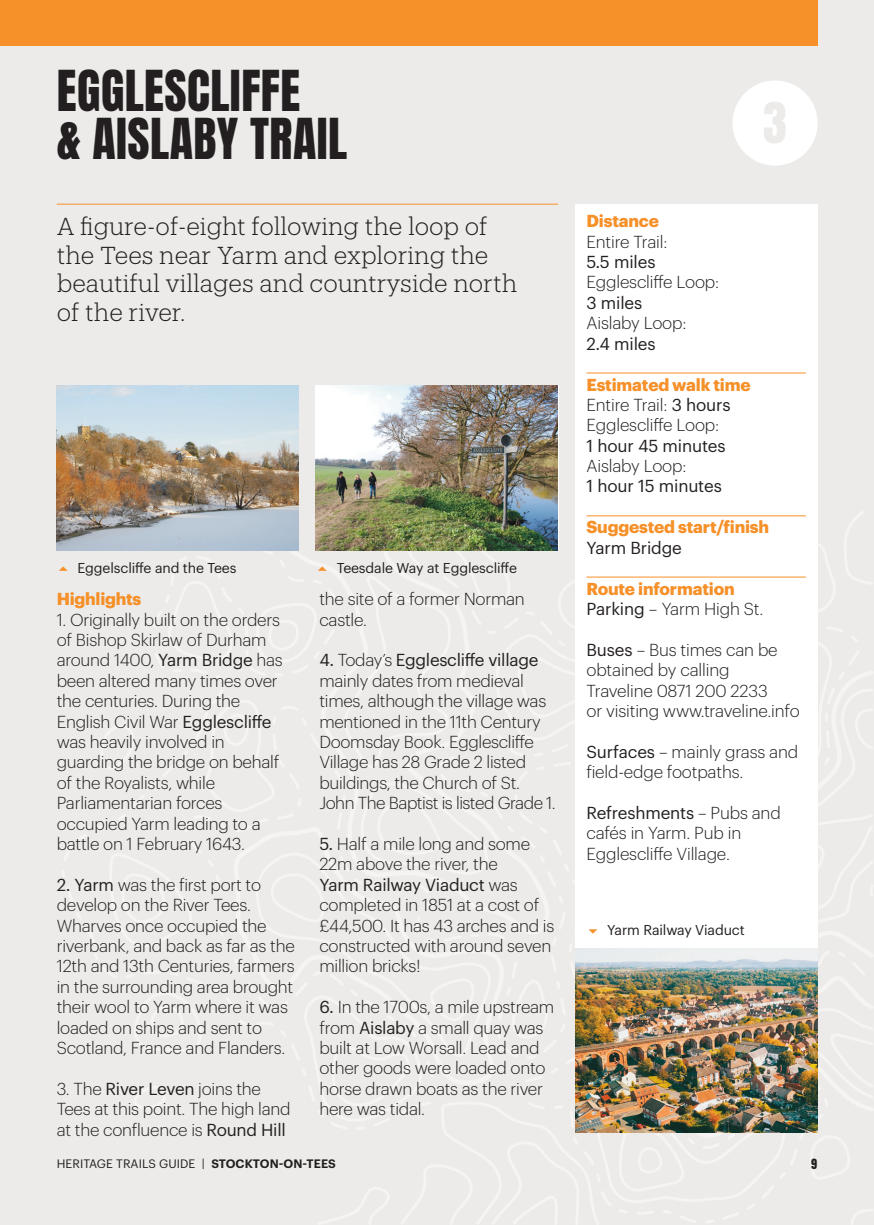
<style>
.page{position:relative;width:874px;height:1225px;background:#fff}
.page>*{position:absolute;margin:0;border:0;box-sizing:border-box;transform-origin:0 0}
.t1{font:48px/48px "Anton";letter-spacing:.01em;color:#231f20}
.t2{font:48px "Anton";color:#ecebe9}
.t3{font:300 24px/28.8px "Produkt";color:#231f20}
.t4{font:300 17px/20.4px "Graphik";letter-spacing:-.015em;color:#231f20}
.t5{font:700 17px/20.2px "Graphik";letter-spacing:-.01em;color:#f69029}
.t6{font:17px "Graphik";letter-spacing:-.01em;color:#231f20}
.t7{font:14px "Graphik";letter-spacing:-.01em;color:#231f20}
.t8{font:12px "Graphik";letter-spacing:.005em;color:#231f20}
.t9{font:12px "Anton";color:#231f20}
.s1{font-weight:400}
.s2{font-weight:700;color:#f69029}
.s3{font-weight:400;color:#231f20}
.s4{font-weight:300;color:#231f20}
.s5{font-weight:600}
</style>
<div class="page">
<div style="left:17px;top:0;width:856px;height:1225px;background:#ecebe9"></div>
<hr style="left:57px;top:204px;width:500px;height:1px;background:#f69029">
<div style="left:732px;top:81px;width:85px;height:85px;background:#fff;border-radius:50%"></div>
<div style="left:574px;top:204px;width:242px;height:907px;background:#fff"></div>
<img style="left:57px;top:386px;width:242px;height:164px">
<img style="left:316px;top:386px;width:241px;height:164px">
<div style="left:0;top:0;width:17px;height:1225px;background:#ecebe9"></div>
<div style="left:0;top:0;width:817px;height:45px;background:#f69029"></div>
<img style="left:574px;top:949px;width:242px;height:183px">
<hr style="left:586px;top:372px;width:219px;height:1px;background:#f69029">
<hr style="left:586px;top:515px;width:219px;height:1px;background:#f69029">
<hr style="left:586px;top:576px;width:219px;height:1px;background:#f69029">
<h1 class="t1" style="left:57px;top:75px;width:292px">EGGLESCLIFFE<br>&amp; AISLABY TRAIL</h1>
<h2 class="t3" style="left:57px;top:213px;width:462px">A figure-of-eight following the loop of the Tees near Yarm and exploring the beautiful villages and countryside north of the river.</h2>
<p class="t7" style="left:77px;top:562px;width:160px">Eggelscliffe and the Tees</p>
<p class="t7" style="left:336px;top:562px;width:182px">Teesdale Way at Egglescliffe</p>
<p class="t5" style="left:57px;top:590px;width:86px">Highlights</p>
<p class="t4" style="left:57px;top:610px;width:227px">1. Originally built on the orders of Bishop Skirlaw of Durham around 1400, <span class="s1">Yarm Bridge</span> has been altered many times over the centuries. During the<br>English Civil War <span class="s1">Egglescliffe </span>was heavily involved in guarding the bridge on behalf of the Royalists, while<br>Parliamentarian forces occupied Yarm leading to a battle on 1 February 1643.</p>
<p class="t4" style="left:57px;top:875px;width:239px"><span class="s1">2. Yarm</span> was the first port to develop on the River Tees.<br>Wharves once occupied the riverbank, and back as far as the<br>12th and 13th Centuries, farmers in the surrounding area brought their wool to Yarm where it was loaded on ships and sent to<br>Scotland, France and Flanders.</p>
<p class="t4" style="left:57px;top:1079px;width:235px">3. The <span class="s1">River Leven</span> joins the<br>Tees at this point. The high land at the confluence is <span class="s1">Round Hill</span></p>
<p class="t4" style="left:319px;top:590px;width:207px">the site of a former Norman castle.</p>
<p class="t4" style="left:319px;top:651px;width:237px"><span class="s1">4.</span> Today’s <span class="s1">Egglescliffe village </span>mainly dates from medieval times, although the village was mentioned in the 11th Century<br>Doomsday Book. Egglescliffe<br>Village has 28 Grade 2 listed buildings, the Church of St.<br>John The Baptist is listed Grade 1.</p>
<p class="t4" style="left:319px;top:835px;width:236px"><span class="s1">5.</span> Half a mile long and some<br>22m above the river, the<br><span class="s1">Yarm Railway Viaduct</span> was completed in 1851 at a cost of £44,500. It has 43 arches and is constructed with around seven million bricks!</p>
<p class="t4" style="left:319px;top:998px;width:236px"><span class="s1">6.</span> In the 1700s, a mile upstream from <span class="s1">Aislaby</span> a small quay was built at Low Worsall. Lead and other goods were loaded onto horse drawn boats as the river here was tidal.</p>
<h1 class="t2" style="left:762px;top:101px;width:25px">3</h1>
<p class="t5" style="left:586px;top:212px;width:74px">Distance</p>
<p class="t4" style="left:586px;top:232px;width:82px">Entire Trail:</p>
<p class="t6" style="left:586px;top:255px;width:70px">5.5 miles</p>
<p class="t4" style="left:586px;top:273px;width:134px">Egglescliffe Loop:</p>
<p class="t6" style="left:586px;top:295px;width:57px">3 miles</p>
<p class="t4" style="left:586px;top:314px;width:101px">Aislaby Loop:</p>
<p class="t6" style="left:586px;top:336px;width:71px">2.4 miles</p>
<p class="t4" style="left:586px;top:375px;width:166px"><span class="s2">Estimated walk time<br></span>Entire Trail: <span class="s1">3 hours<br></span>Egglescliffe Loop:</p>
<p class="t6" style="left:586px;top:438px;width:140px">1 hour 45 minutes</p>
<p class="t4" style="left:586px;top:457px;width:101px">Aislaby Loop:</p>
<p class="t6" style="left:586px;top:479px;width:137px">1 hour 15 minutes</p>
<p class="t5" style="left:586px;top:518px;width:184px">Suggested start/finish</p>
<p class="t6" style="left:586px;top:540px;width:97px">Yarm Bridge</p>
<p class="t5" style="left:586px;top:579px;width:178px">Route information<br><span class="s3">Parking</span> <span class="s4">– Yarm High St.</span></p>
<p class="t4" style="left:586px;top:640px;width:215px"><span class="s1">Buses</span> – Bus times can be obtained by calling<br>Traveline 0871 200 2233<br>or visiting www.traveline.info</p>
<p class="t4" style="left:586px;top:742px;width:213px"><span class="s1">Surfaces</span> – mainly grass and field-edge footpaths.</p>
<p class="t4" style="left:586px;top:803px;width:196px"><span class="s1">Refreshments</span> – Pubs and cafés in Yarm. Pub in<br>Egglescliffe Village.</p>
<p class="t7" style="left:607px;top:924px;width:139px">Yarm Railway Viaduct</p>
<p class="t8" style="left:57px;top:1158px;width:280px">HERITAGE TRAILS GUIDE | <span class="s5">STOCKTON-ON-TEES</span></p>
<p class="t9" style="left:810px;top:1158px;width:8px">9</p>
</div>
